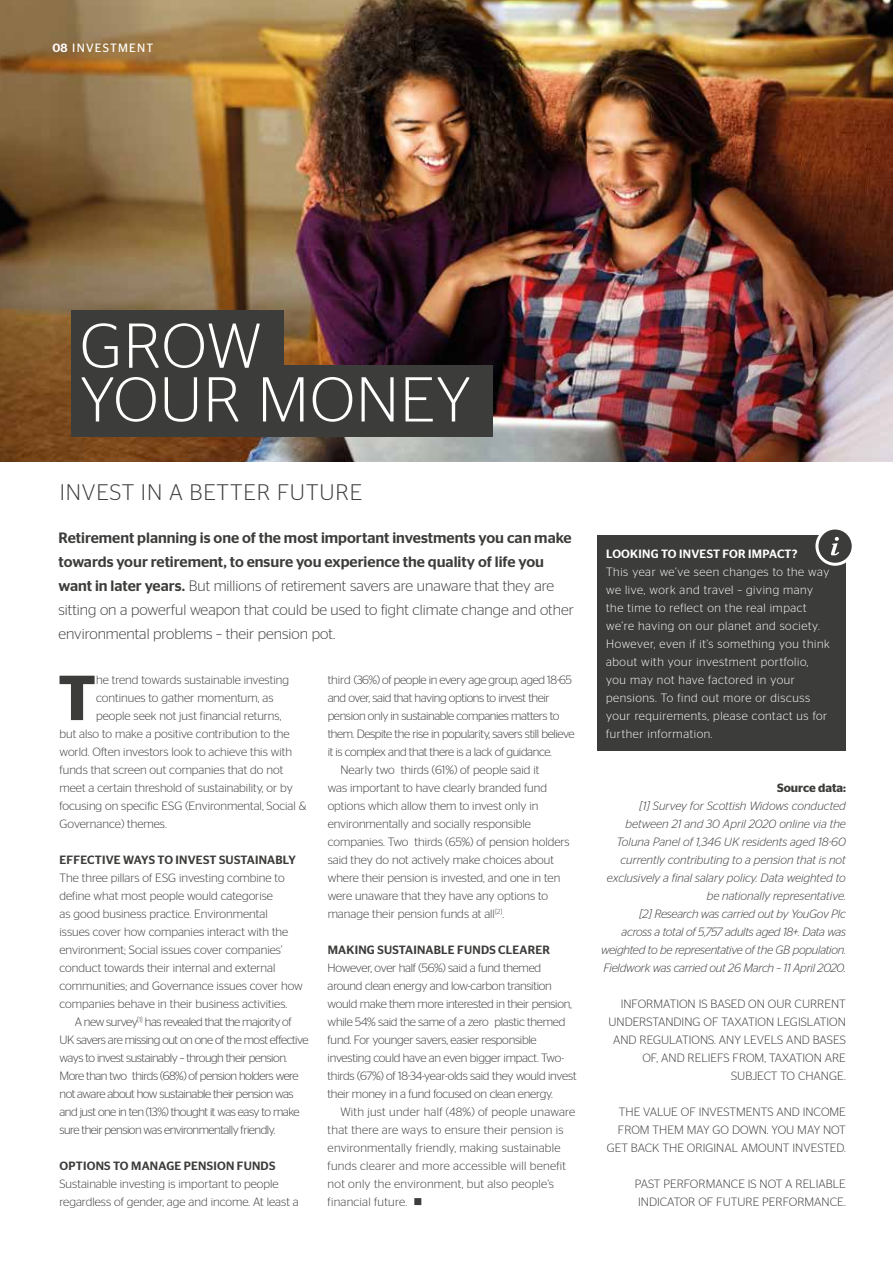
<style>
.page{position:relative;width:893px;height:1263px;background:#fff}
.page>*{position:absolute;margin:0;border:0;box-sizing:border-box;transform-origin:0 0}
.t1{font:600 63.45px "Stag Sans";color:#3c3c3b}
.t2{font:300 63.15px/53.7px "Stag Sans";letter-spacing:.02em;color:#fff}
.t3{font:300 22.5px "Stag Sans";letter-spacing:.04em;color:#3c3c3b}
.t4{font:300 15px/24px "Stag Sans";color:#3c3c3b}
.t5{font:300 12px/18px "Stag Sans";color:#3c3c3b}
.t6{font:italic 300 12px/18px "Stag Sans";letter-spacing:-.01em;color:#3c3c3b;text-align:right}
.t7{font:300 12px/18px "Stag Sans";letter-spacing:-.02em;color:#3c3c3b}
.t8{font:300 12px/18px "Stag Sans";letter-spacing:.05em;color:#fff}
.t9{font:300 12px/18px "Stag Sans";letter-spacing:-.04em;color:#3c3c3b}
.t10{font:300 12px "Stag Sans";letter-spacing:-.03em;color:#3c3c3b}
.t11{font:300 12px/18px "Stag Sans";letter-spacing:.02em;color:#3c3c3b}
.t12{font:500 12px "Stag Sans";letter-spacing:.02em;color:#3c3c3b}
.t13{font:500 12px "Stag Sans";letter-spacing:.02em;color:#fff}
.t14{font:12px "Stag Sans";letter-spacing:.1em;color:#fff}
.t15{font:600 12px "Stag Sans";color:#3c3c3b}
.s1{font-weight:500}
</style>
<div class="page">
<img style="left:0;top:0;width:893px;height:461px">
<div style="left:598px;top:535px;width:248px;height:215px;background:#3c3c3b"></div>
<div style="left:817px;top:528px;width:36px;height:36px;background:#3c3c3b;border-radius:50%"></div>
<div style="left:815px;top:526px;width:40px;height:40px;border:3px solid #fff;border-radius:50%"></div>
<svg style="left:831px;top:537px;width:8px;height:18px"></svg>
<div style="left:71px;top:365px;width:422px;height:72px;background:#3c3c3b"></div>
<div style="left:71px;top:310px;width:213px;height:72px;background:#3c3c3b"></div>
<p class="t14" style="left:53px;top:41px;width:102px"><span class="s1">08</span> INVESTMENT</p>
<h2 class="t2" style="left:80px;top:318px;width:392px">GROW<br>YOUR MONEY</h2>
<h3 class="t3" style="left:60px;top:479px;width:304px">INVEST IN A BETTER FUTURE</h3>
<p class="t4" style="left:59px;top:525px;width:517px"><span class="s1">Retirement planning is one of the most important investments you can make towards your retirement, to ensure you experience the quality of life you want in later years.</span> But millions of retirement savers are unaware that they are sitting on a powerful weapon that could be used to fight climate change and other environmental problems – their pension pot.</p>
<h1 class="t1" style="left:58px;top:661px;width:40px">T</h1>
<p class="t5" style="left:96px;top:671px;width:194px">he trend towards sustainable investing</p>
<p class="t10" style="left:328px;top:673px;width:246px">third (36%) of people in every age group, aged 18-65</p>
<p class="t10" style="left:328px;top:691px;width:224px">and over, said that having options to invest their</p>
<p class="t10" style="left:328px;top:709px;width:233px">pension only in sustainable companies matters to</p>
<p class="t10" style="left:328px;top:727px;width:249px">them. Despite the rise in popularity, savers still believe</p>
<p class="t10" style="left:328px;top:745px;width:226px">it is complex and that there is a lack of guidance.</p>
<p class="t5" style="left:340px;top:761px;width:200px">Nearly two‐thirds (61%) of people said it</p>
<p class="t5" style="left:328px;top:779px;width:221px">was important to have clearly branded fund</p>
<p class="t5" style="left:328px;top:797px;width:212px">options which allow them to invest only in</p>
<p class="t5" style="left:328px;top:815px;width:205px">environmentally and socially responsible</p>
<p class="t5" style="left:328px;top:833px;width:243px">companies. Two‐thirds (65%) of pension holders</p>
<p class="t5" style="left:328px;top:851px;width:228px">said they do not actively make choices about</p>
<p class="t5" style="left:328px;top:869px;width:234px">where their pension is invested, and one in ten</p>
<p class="t5" style="left:328px;top:887px;width:222px">were unaware that they have any options to</p>
<p class="t5" style="left:328px;top:905px;width:178px">manage their pension funds at all<sup>[2]</sup>.</p>
<p class="t12" style="left:328px;top:943px;width:224px">MAKING SUSTAINABLE FUNDS CLEARER</p>
<p class="t7" style="left:328px;top:959px;width:250px">However, over half (56%) said a fund themed around clean energy and low-carbon transition would make them more interested in their pension, while 54% said the same of a zero‐plastic themed fund. For younger savers, easier responsible investing could have an even bigger impact. Two&shy;thirds (67%) of 18-34-year-olds said they would invest their money in a fund focused on clean energy.</p>
<p class="t11" style="left:328px;top:1103px;width:249px;text-indent:13px">With just under half (48%) of people unaware that there are ways to ensure their pension is environmentally friendly, making sustainable funds clearer and more accessible will benefit not only the environment, but also people’s financial future. ■</p>
<p class="t5" style="left:96px;top:689px;width:179px">continues to gather momentum, as</p>
<p class="t5" style="left:96px;top:707px;width:187px">people seek not just financial returns,</p>
<p class="t5" style="left:60px;top:725px;width:232px">but also to make a positive contribution to the</p>
<p class="t5" style="left:60px;top:743px;width:234px">world. Often investors look to achieve this with</p>
<p class="t5" style="left:60px;top:761px;width:225px">funds that screen out companies that do not</p>
<p class="t5" style="left:60px;top:779px;width:235px">meet a certain threshold of sustainability, or by</p>
<p class="t5" style="left:60px;top:797px;width:248px">focusing on specific ESG (Environmental, Social &amp;</p>
<p class="t5" style="left:60px;top:815px;width:109px">Governance) themes.</p>
<p class="t12" style="left:60px;top:853px;width:238px">EFFECTIVE WAYS TO INVEST SUSTAINABLY</p>
<p class="t5" style="left:60px;top:869px;width:245px">The three pillars of ESG investing combine to define what most people would categorise<br>as good business practice. Environmental<br>issues cover how companies interact with the environment; Social issues cover companies’ conduct towards their internal and external communities; and Governance issues cover how companies behave in their business activities.</p>
<p class="t9" style="left:60px;top:1013px;width:251px;text-indent:15px">A new survey<sup>[1]</sup> has revealed that the majority of UK savers are missing out on one of the most effective ways to invest sustainably – through their pension.<br>More than two‐thirds (68%) of pension holders were not aware about how sustainable their pension was and just one in ten (13%) thought it was easy to make sure their pension was environmentally friendly.</p>
<p class="t12" style="left:60px;top:1159px;width:217px">OPTIONS TO MANAGE PENSION FUNDS</p>
<p class="t5" style="left:60px;top:1175px;width:241px">Sustainable investing is important to people regardless of gender, age and income. At least a</p>
<p class="t13" style="left:606px;top:547px;width:193px">LOOKING TO INVEST FOR IMPACT?</p>
<p class="t8" style="left:606px;top:562px;width:225px">This year we’ve seen changes to the way we live, work and travel – giving many the time to reflect on the real impact we’re having on our planet and society.<br>However, even if it’s something you think about with your investment portfolio, you may not have factored in your pensions. To find out more or discuss your requirements, please contact us for further information.</p>
<p class="t15" style="left:777px;top:781px;width:70px">Source data:</p>
<p class="t6" style="left:601px;top:797px;width:246px">[1] Survey for Scottish Widows conducted between 21 and 30 April 2020 online via the Toluna Panel of 1,346 UK residents aged 18-60 currently contributing to a pension that is not exclusively a final salary policy. Data weighted to be nationally representative.<br>[2] Research was carried out by YouGov Plc<br>across a total of 5,757 adults aged 18+. Data was weighted to be representative of the GB population.<br>Fieldwork was carried out 26 March – 11 April 2020.</p>
<p class="t5" style="left:608px;top:995px;width:239px;text-align:right">INFORMATION IS BASED ON OUR CURRENT UNDERSTANDING OF TAXATION LEGISLATION AND REGULATIONS. ANY LEVELS AND BASES OF, AND RELIEFS FROM, TAXATION ARE SUBJECT TO CHANGE.</p>
<p class="t5" style="left:607px;top:1103px;width:241px;text-align:right">THE VALUE OF INVESTMENTS AND INCOME<br>FROM THEM MAY GO DOWN. YOU MAY NOT<br>GET BACK THE ORIGINAL AMOUNT INVESTED.</p>
<p class="t5" style="left:635px;top:1175px;width:213px">PAST PERFORMANCE IS NOT A RELIABLE<br>INDICATOR OF FUTURE PERFORMANCE.</p>
</div>
